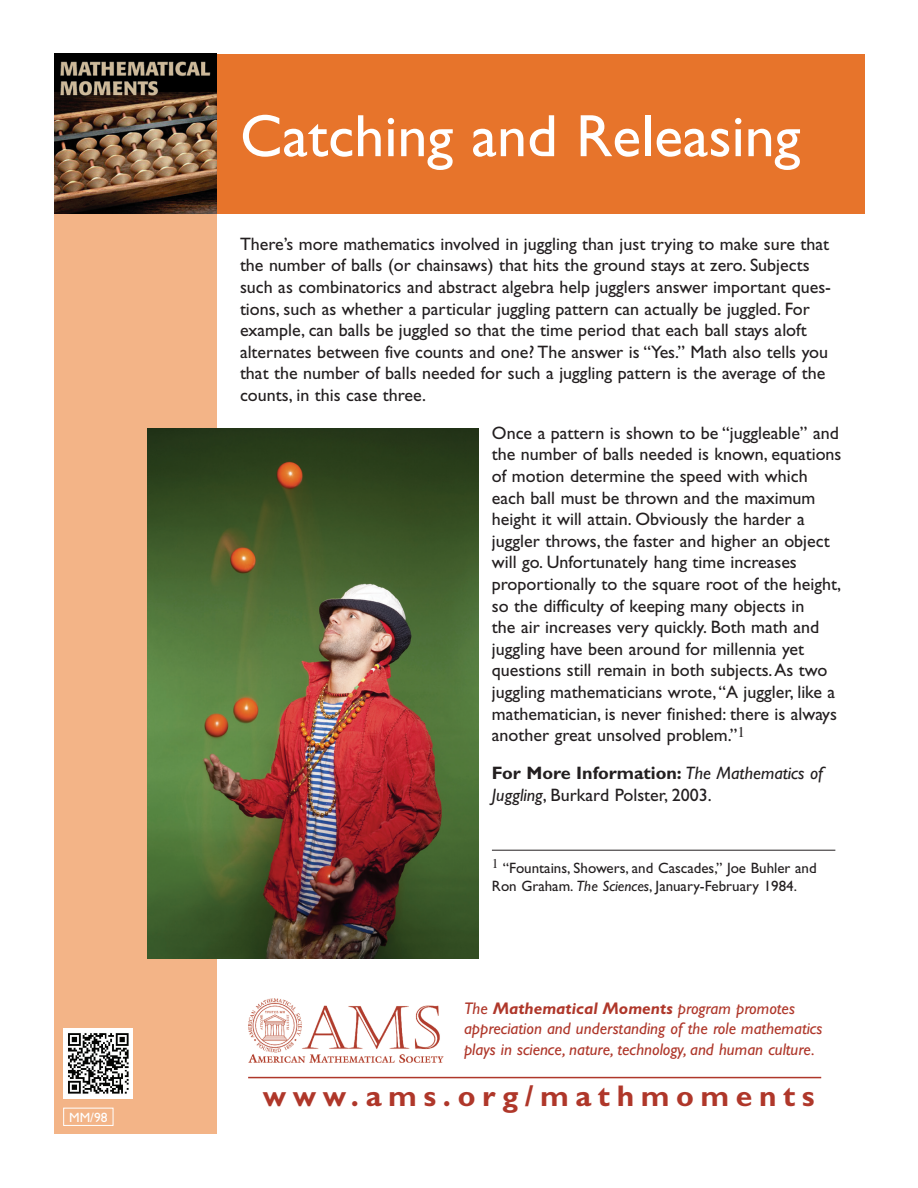
<style>
.page{position:relative;width:918px;height:1188px;background:#fff}
.page>*{position:absolute;margin:0;border:0;box-sizing:border-box;transform-origin:0 0}
.title-1_line{font:60px "Gill Sans";color:#fff}
.t1{font:700 30px "Gill Sans";letter-spacing:.22em;color:#af372a}
.text{font:18px/21.6px "Gill Sans";color:#231f20}
.text-2{font:italic 18px/21.6px "Gill Sans";color:#231f20}
.t2{font:italic 16.8px/20.2px "Gill Sans";color:#af372a}
.text-3{font:15px/18px "Gill Sans";color:#231f20}
.para-1-simple{font:13.5px "Gill Sans";color:#fff}
.s1{font-weight:700;font-style:normal}
.s2{font-style:normal}
.s3{font-style:italic}
.s4{font-weight:700}
</style>
<div class="page">
<div style="left:54px;top:54px;width:162px;height:1080px;background:#f3b487"></div>
<div style="left:216px;top:54px;width:648px;height:160px;background:#e7742b"></div>
<div style="left:63px;top:1108px;width:50px;height:18px;border:1px solid #fff"></div>
<hr style="left:492px;top:850px;width:343px;height:1px;background:#231f20">
<hr style="left:248px;top:1077px;width:573px;height:1px;background:#af372a">
<img style="left:249px;top:999px;width:194px;height:63px">
<img style="left:148px;top:429px;width:330px;height:529px">
<img style="left:54px;top:54px;width:162px;height:160px">
<img style="left:64px;top:1028px;width:69px;height:70px">
<p class="para-1-simple" style="left:69px;top:1110px;width:40px">MM/98</p>
<p class="title-1_line" style="left:240px;top:102px;width:562px">Catching and Releasing</p>
<p class="text" style="left:240px;top:233px;width:593px">There’s more mathematics involved in juggling than just trying to make sure that the number of balls (or chainsaws) that hits the ground stays at zero. Subjects such as combinatorics and abstract algebra help jugglers answer important ques&shy;tions, such as whether a particular juggling pattern can actually be juggled. For example, can balls be juggled so that the time period that each ball stays aloft alternates between five counts and one? The answer is “Yes.” Math also tells you that the number of balls needed for such a juggling pattern is the average of the counts, in this case three.</p>
<p class="text" style="left:492px;top:422px;width:351px">Once a pattern is shown to be “juggleable” and the number of balls needed is known, equations of motion determine the speed with which each ball must be thrown and the maximum height it will attain. Obviously the harder a juggler throws, the faster and higher an object will go. Unfortunately hang time increases proportionally to the square root of the height, so the difficulty of keeping many objects in<br>the air increases very quickly. Both math and juggling have been around for millennia yet questions still remain in both subjects. As two juggling mathematicians wrote, “A juggler, like a mathematician, is never finished: there is always another great unsolved problem.”<sup>1</sup></p>
<p class="text-2" style="left:492px;top:762px;width:333px"><span class="s1">For More Information:</span> The Mathematics of<br>Juggling<span class="s2">, Burkard Polster, 2003.</span></p>
<p class="text-3" style="left:492px;top:859px;width:326px"><sup>1</sup> “Fountains, Showers, and Cascades,” Joe Buhler and<br>Ron Graham. <span class="s3">The Sciences</span>, January-February 1984.</p>
<p class="t2" style="left:464px;top:999px;width:360px">The <span class="s4">Mathematical Moments</span> program promotes appreciation and understanding of the role mathematics plays in science, nature, technology, and human culture.</p>
<p class="t1" style="left:263px;top:1078px;width:554px">www.ams.org/mathmoments</p>
</div>
